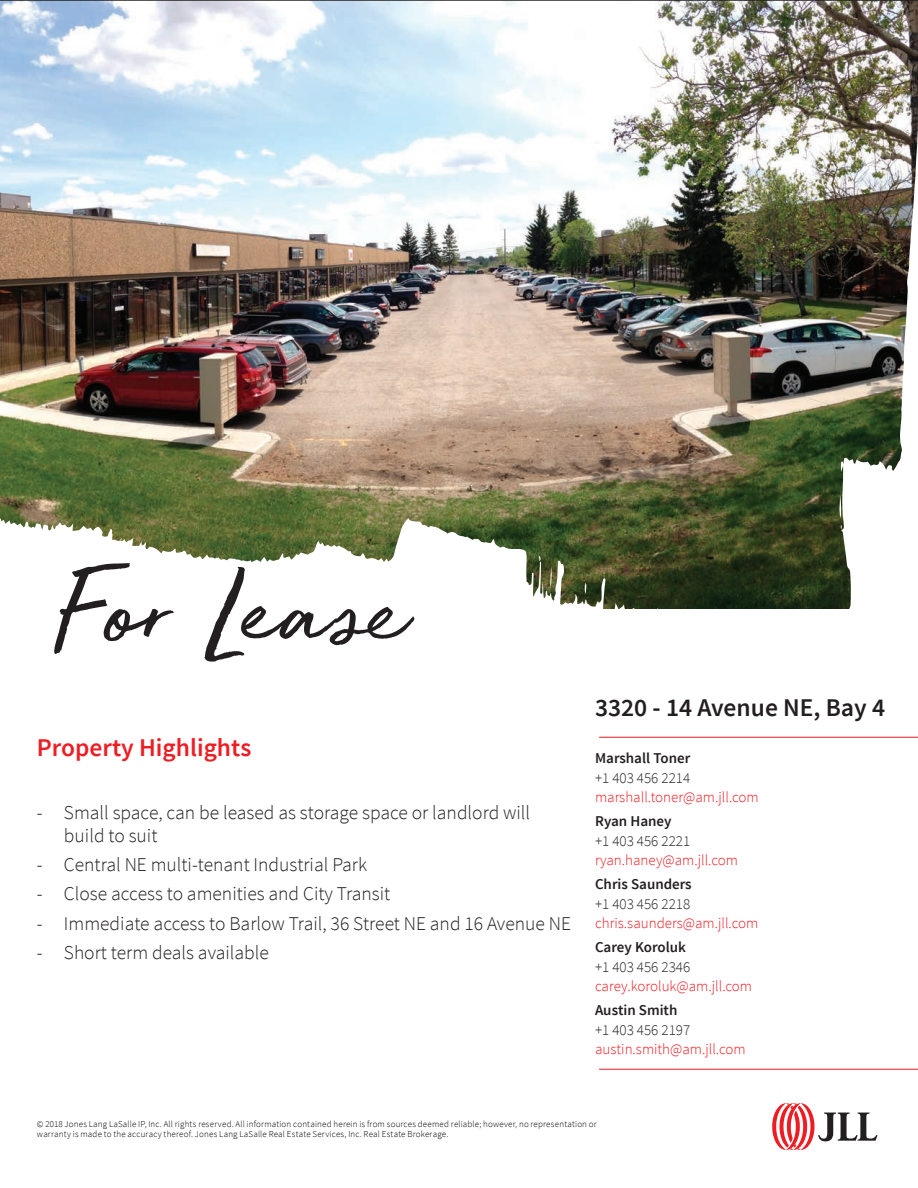
<style>
.page{position:relative;width:918px;height:1188px;background:#fff}
.page>*{position:absolute;margin:0;border:0;box-sizing:border-box;transform-origin:0 0}
.t1{font:112.5px "JLL Hand";letter-spacing:.005em;color:#231f20}
.t2{font:600 25.5px "Source Sans Pro";color:#231f20}
.t3{font:600 25.5px "Source Sans Pro";color:#ee1d23}
.t4{font:300 19.5px/22.5px "Source Sans Pro";color:#231f20}
.t5{font:300 15px "Source Sans Pro";color:#ee1d23}
.t6{font:300 15px "Source Sans Pro";color:#231f20}
.t7{font:600 15px "Source Sans Pro";color:#231f20}
.t8{font:300 9px/10.5px "Source Sans Pro";letter-spacing:.02em;color:#000}
</style>
<div class="page">
<img style="left:0;top:0;width:918px;height:89px">
<img style="left:0;top:89px;width:918px;height:980px">
<svg style="left:584px;top:583px;width:3px;height:11px"></svg>
<svg style="left:539px;top:555px;width:2px;height:6px"></svg>
<svg style="left:550px;top:567px;width:2px;height:22px"></svg>
<svg style="left:772px;top:1103px;width:106px;height:47px"></svg>
<hr style="left:599px;top:737px;width:319px;height:1px;background:#ee1d23">
<hr style="left:599px;top:1069px;width:319px;height:1px;background:#ee1d23">
<h1 class="t1" style="left:54px;top:529px;width:364px">For Lease</h1>
<h2 class="t3" style="left:37px;top:731px;width:216px">Property Highlights</h2>
<h3 class="t4" style="left:64px;top:802px;width:468px;text-indent:-27px">- Small space, can be leased as storage space or landlord will build to suit</h3>
<h3 class="t4" style="left:37px;top:853px;width:332px">- Central NE multi-tenant Industrial Park</h3>
<h3 class="t4" style="left:37px;top:883px;width:355px">- Close access to amenities and City Transit</h3>
<h3 class="t4" style="left:37px;top:912px;width:536px">- Immediate access to Barlow Trail, 36 Street NE and 16 Avenue NE</h3>
<h3 class="t4" style="left:37px;top:941px;width:233px">- Short term deals available</h3>
<h2 class="t2" style="left:595px;top:691px;width:292px">3320 - 14 Avenue NE, Bay 4</h2>
<h3 class="t7" style="left:595px;top:749px;width:97px">Marshall Toner</h3>
<h3 class="t6" style="left:595px;top:769px;width:97px">+1 403 456 2214</h3>
<h3 class="t5" style="left:595px;top:788px;width:165px">marshall.toner@am.jll.com</h3>
<h3 class="t7" style="left:595px;top:812px;width:78px">Ryan Haney</h3>
<h3 class="t6" style="left:595px;top:832px;width:97px">+1 403 456 2221</h3>
<h3 class="t5" style="left:595px;top:851px;width:145px">ryan.haney@am.jll.com</h3>
<h3 class="t7" style="left:595px;top:875px;width:98px">Chris Saunders</h3>
<h3 class="t6" style="left:595px;top:895px;width:97px">+1 403 456 2218</h3>
<h3 class="t5" style="left:595px;top:914px;width:165px">chris.saunders@am.jll.com</h3>
<h3 class="t7" style="left:595px;top:938px;width:92px">Carey Koroluk</h3>
<h3 class="t6" style="left:595px;top:958px;width:97px">+1 403 456 2346</h3>
<h3 class="t5" style="left:595px;top:977px;width:159px">carey.koroluk@am.jll.com</h3>
<h3 class="t7" style="left:595px;top:1001px;width:84px">Austin Smith</h3>
<h3 class="t6" style="left:595px;top:1021px;width:97px">+1 403 456 2197</h3>
<h3 class="t5" style="left:595px;top:1040px;width:152px">austin.smith@am.jll.com</h3>
<p class="t8" style="left:37px;top:1119px;width:561px">© 2018 Jones Lang LaSalle IP, Inc. All rights reserved. All information contained herein is from sources deemed reliable; however, no representation or warranty is made to the accuracy thereof. Jones Lang LaSalle Real Estate Services, Inc. Real Estate Brokerage.</p>
</div>
